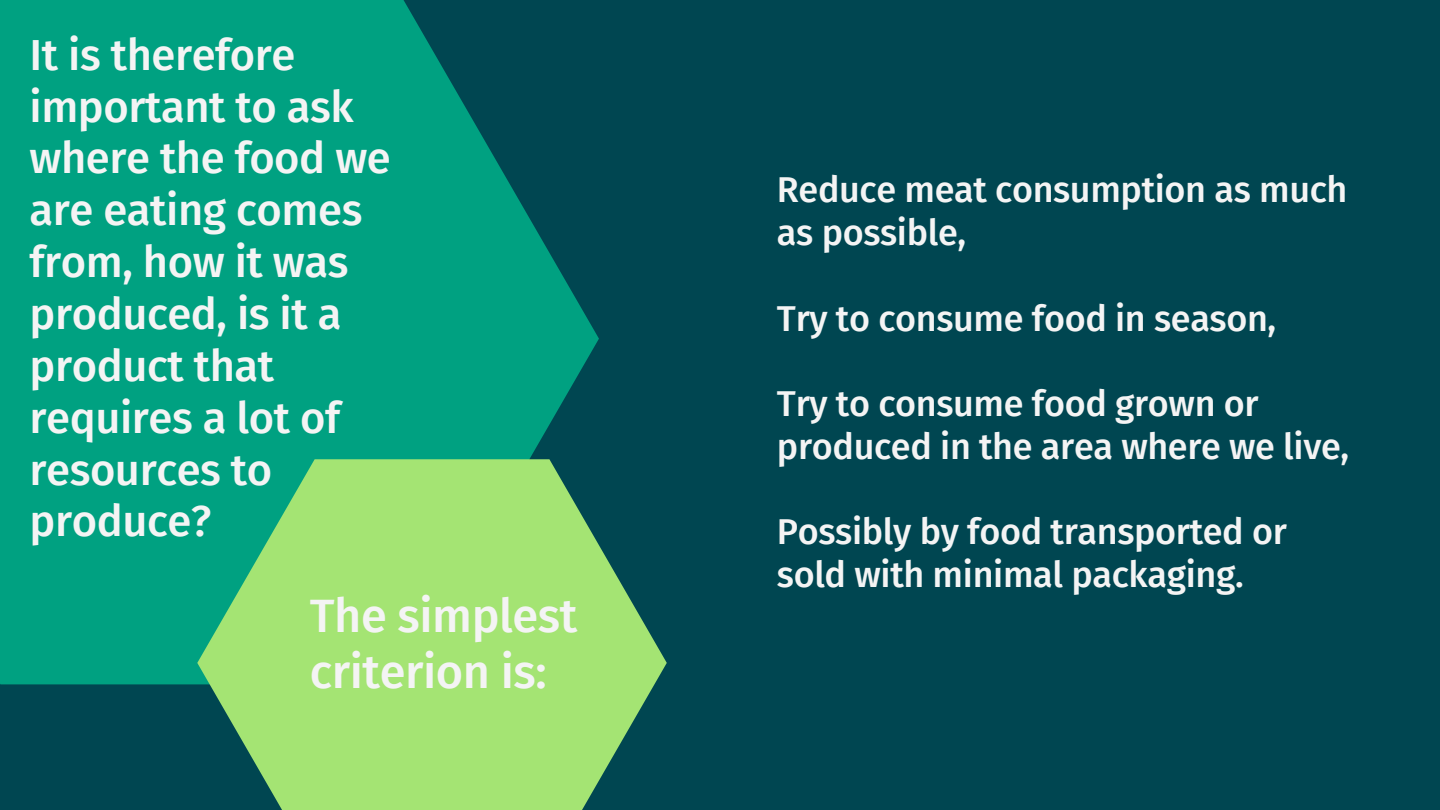
<style>
.page{position:relative;width:1440px;height:810px;background:#004651}
.page>*{position:absolute;margin:0;border:0;box-sizing:border-box;transform-origin:0 0}
.t1{font:500 46.9px/55.9px "Fira Sans";letter-spacing:-.01em;color:#f4f4f4}
.t2{font:500 43.5px/51.9px "Fira Sans";letter-spacing:-.01em;color:#f4f4f4}
.t3{font:500 36px/42.8px "Fira Sans";letter-spacing:-.01em;color:#f4f4f4}
</style>
<div class="page">
<svg style="left:0;top:0;width:599px;height:684px;background:#00967b"></svg>
<svg style="left:197px;top:459px;width:470px;height:351px;background:#7fc76f"></svg>
<p class="t2" style="left:30px;top:29px;width:363px">It is therefore important to ask where the food we are eating comes from, how it was produced, is it a product that requires a lot of resources to produce?</p>
<h1 class="t1" style="left:310px;top:588px;width:269px">The simplest criterion is:</h1>
<p class="t3" style="left:777px;top:169px;width:572px">Reduce meat consumption as much as possible,</p>
<p class="t3" style="left:777px;top:297px;width:501px">Try to consume food in season,</p>
<p class="t3" style="left:777px;top:383px;width:574px">Try to consume food grown or produced in the area where we live,</p>
<p class="t3" style="left:777px;top:511px;width:511px">Possibly by food transported or sold with minimal packaging.</p>
</div>
